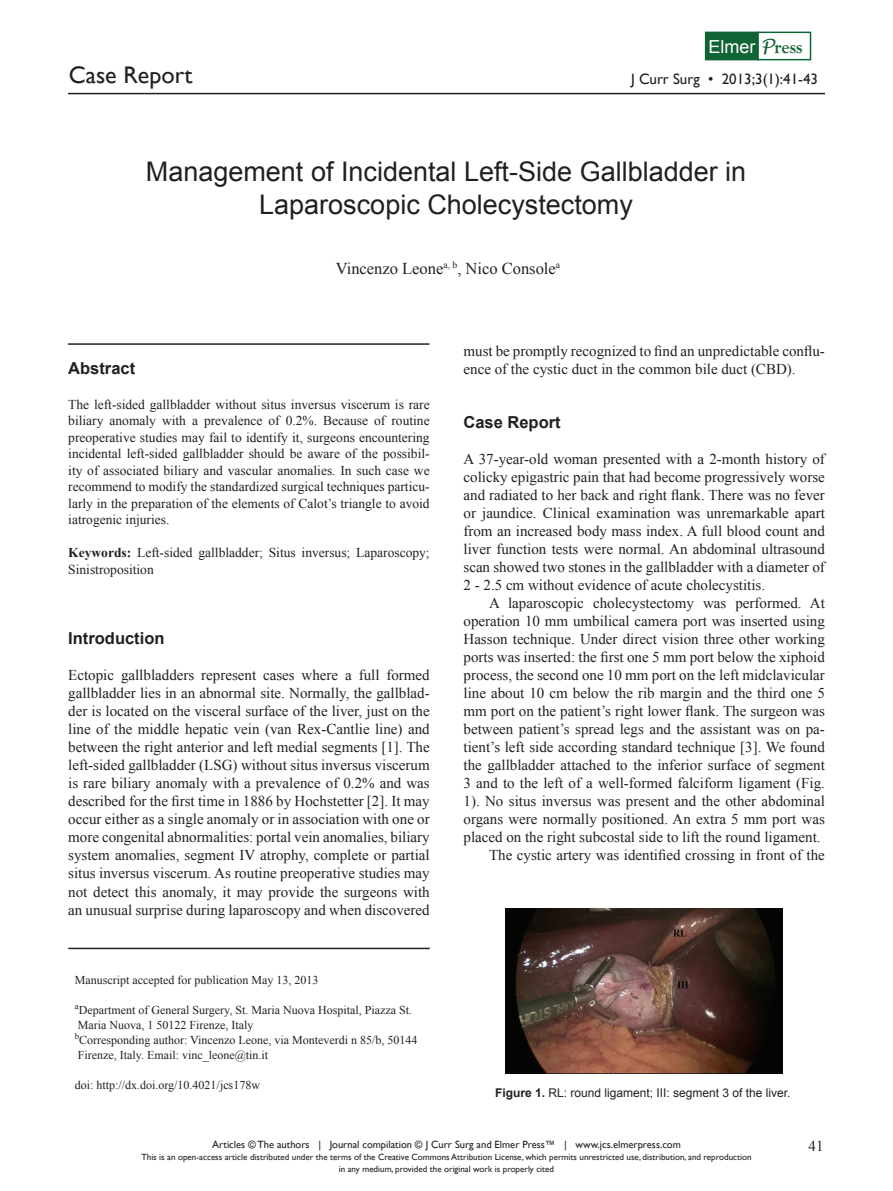
<style>
.page{position:relative;width:893px;height:1191px;background:#fff}
.page>*{position:absolute;margin:0;border:0;box-sizing:border-box;transform-origin:0 0}
.t1{font:27px/33px "Arial";color:#231f20;text-align:center}
.t2{font:24px "Gill Sans";color:#231f20}
.t3{font:18px "Arial";color:#fff}
.t4{font:700 16.5px "Arial";color:#231f20}
.t5{font:16.5px "Times New Roman";color:#231f20}
.t6{font:15px/18px "Times New Roman";color:#231f20;text-align:justify}
.t7{font:15px "Gill Sans";color:#231f20}
.t8{font:13.5px/16.5px "Times New Roman";color:#231f20;text-align:justify}
.t9{font:12px/15px "Times New Roman";color:#231f20}
.t10{font:12px "Arial";color:#231f20}
.t11{font:10.5px "Gill Sans";color:#231f20}
.t12{font:9px/12px "Gill Sans";color:#231f20;text-align:center}
.s1{font-family:"Lucida Handwriting";font-style:italic;font-size:19.5px;color:#146534}
.s2{font-family:"Goudy Old Style T";font-weight:700;font-size:19.5px;color:#146534}
.s3{font-weight:700}
</style>
<div class="page">
<div style="left:705px;top:32px;width:54px;height:28px;background:#106333"></div>
<div style="left:757px;top:32px;width:54px;height:28px;background:#fff;border:2px solid #106333"></div>
<div style="left:706px;top:40px;width:52px;height:16px;background:#106333"></div>
<hr style="left:68px;top:93px;width:757px;height:1px;background:#231f20">
<hr style="left:68px;top:343px;width:361px;height:2px;background:#231f20">
<hr style="left:68px;top:947px;width:362px;height:2px;background:#231f20">
<img style="left:506px;top:908px;width:277px;height:165px">
<h2 class="t2" style="left:69px;top:61px;width:125px">Case Report</h2>
<p class="t3" style="left:708px;top:35px;width:96px">Elmer <span class="s1">P</span><span class="s2">ress</span></p>
<p class="t7" style="left:631px;top:70px;width:188px">J Curr Surg • 2013;3(1):41-43</p>
<h1 class="t1" style="left:146px;top:156px;width:602px">Management of Incidental Left-Side Gallbladder in<br>Laparoscopic Cholecystectomy</h1>
<p class="t5" style="left:336px;top:257px;width:226px">Vincenzo Leone<sup>a,</sup> <sup>b</sup>, Nico Console<sup>a</sup></p>
<p class="t4" style="left:68px;top:357px;width:68px">Abstract</p>
<p class="t8" style="left:68px;top:396px;width:363px">The left-sided gallbladder without situs inversus viscerum is rare biliary anomaly with a prevalence of 0.2%. Because of routine preoperative studies may fail to identify it, surgeons encountering incidental left-sided gallbladder should be aware of the possibil&shy;ity of associated biliary and vascular anomalies. In such case we recommend to modify the standardized surgical techniques particu&shy;larly in the preparation of the elements of Calot’s triangle to avoid iatrogenic injuries.</p>
<p class="t8" style="left:68px;top:544px;width:363px"><span class="s3">Keywords:</span> Left-sided gallbladder; Situs inversus; Laparoscopy;<br>Sinistroposition</p>
<p class="t4" style="left:68px;top:627px;width:98px">Introduction</p>
<p class="t6" style="left:68px;top:666px;width:363px">Ectopic gallbladders represent cases where a full formed gallbladder lies in an abnormal site. Normally, the gallblad&shy;der is located on the visceral surface of the liver, just on the line of the middle hepatic vein (van Rex-Cantlie line) and between the right anterior and left medial segments [1]. The left-sided gallbladder (LSG) without situs inversus viscerum is rare biliary anomaly with a prevalence of 0.2% and was described for the first time in 1886 by Hochstetter [2]. It may occur either as a single anomaly or in association with one or more congenital abnormalities: portal vein anomalies, biliary system anomalies, segment IV atrophy, complete or partial situs inversus viscerum. As routine preoperative studies may not detect this anomaly, it may provide the surgeons with an unusual surprise during laparoscopy and when discovered</p>
<p class="t9" style="left:75px;top:972px;width:245px">Manuscript accepted for publication May 13, 2013</p>
<p class="t9" style="left:75px;top:1002px;width:344px"><sup>a</sup>Department of General Surgery, St. Maria Nuova Hospital, Piazza St.<br>Maria Nuova, 1 50122 Firenze, Italy<br><sup>b</sup>Corresponding author: Vincenzo Leone, via Monteverdi n 85/b, 50144<br>Firenze, Italy. Email: vinc_leone@tin.it</p>
<p class="t9" style="left:75px;top:1077px;width:187px">doi: http://dx.doi.org/10.4021/jcs178w</p>
<p class="t6" style="left:463px;top:342px;width:363px">must be promptly recognized to find an unpredictable conflu&shy;ence of the cystic duct in the common bile duct (CBD).</p>
<p class="t4" style="left:463px;top:411px;width:99px">Case Report</p>
<p class="t6" style="left:463px;top:450px;width:363px">A 37-year-old woman presented with a 2-month history of colicky epigastric pain that had become progressively worse and radiated to her back and right flank. There was no fever or jaundice. Clinical examination was unremarkable apart from an increased body mass index. A full blood count and liver function tests were normal. An abdominal ultrasound scan showed two stones in the gallbladder with a diameter of 2 - 2.5 cm without evidence of acute cholecystitis.</p>
<p class="t6" style="left:463px;top:594px;width:363px;text-align:right">A laparoscopic cholecystectomy was performed. At operation 10 mm umbilical camera port was inserted using Hasson technique. Under direct vision three other working ports was inserted: the first one 5 mm port below the xiphoid process, the second one 10 mm port on the left midclavicular line about 10 cm below the rib margin and the third one 5 mm port on the patient’s right lower flank. The surgeon was between patient’s spread legs and the assistant was on pa&shy;tient’s left side according standard technique [3]. We found the gallbladder attached to the inferior surface of segment 3 and to the left of a well-formed falciform ligament (Fig.<br>1). No situs inversus was present and the other abdominal organs were normally positioned. An extra 5 mm port was placed on the right subcostal side to lift the round ligament.<br>The cystic artery was identified crossing in front of the</p>
<p class="t10" style="left:495px;top:1084px;width:297px"><span class="s3">Figure 1.</span> RL: round ligament; III: segment 3 of the liver.</p>
<p class="t11" style="left:212px;top:1138px;width:470px">Articles © The authors | Journal compilation © J Curr Surg and Elmer Press™ | www.jcs.elmerpress.com</p>
<p class="t12" style="left:141px;top:1151px;width:612px">This is an open-access article distributed under the terms of the Creative Commons Attribution License, which permits unrestricted use, distribution, and reproduction in any medium, provided the original work is properly cited</p>
<p class="t6" style="left:809px;top:1136px;width:16px">41</p>
</div>
